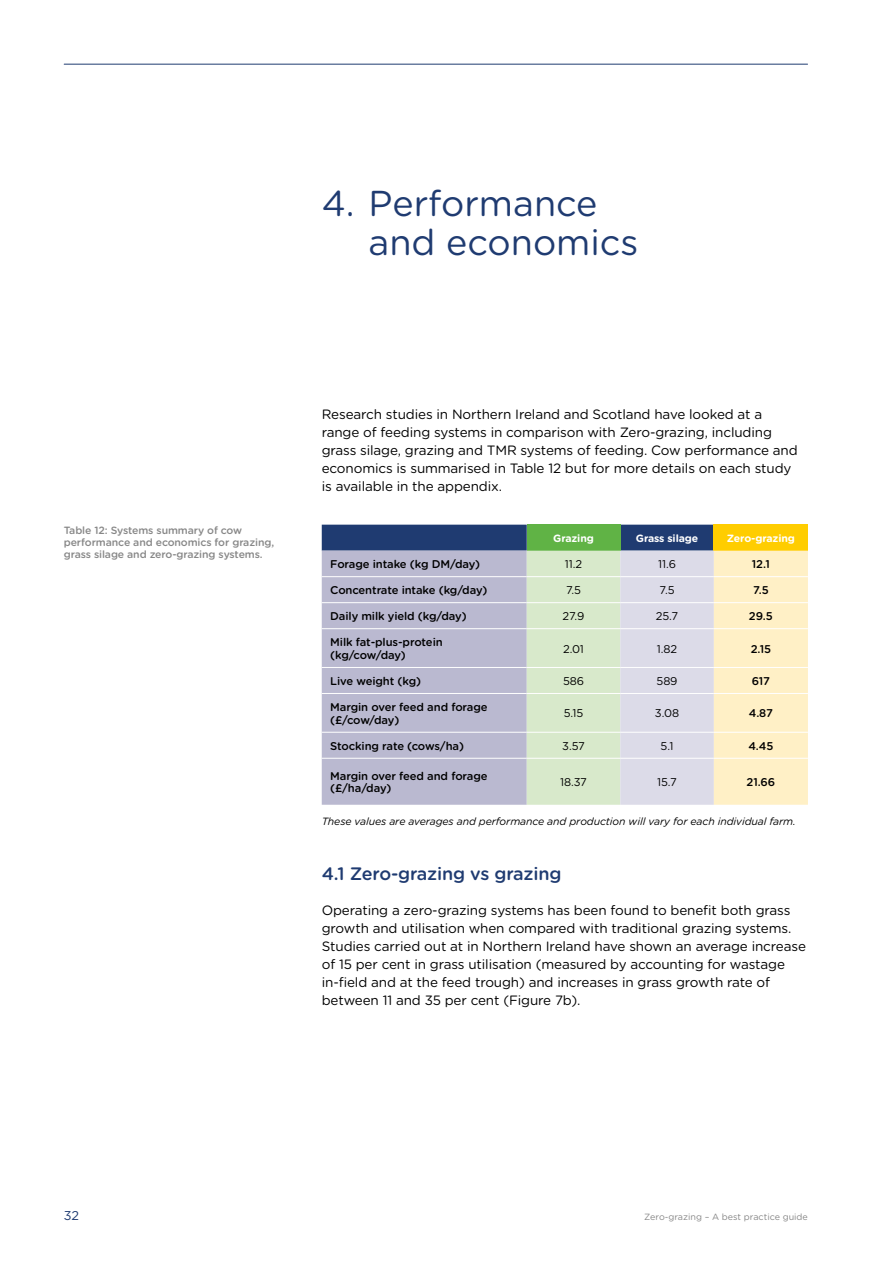
<style>
.page{position:relative;width:893px;height:1263px;background:#fff}
.page>*{position:absolute;margin:0;border:0;box-sizing:border-box;transform-origin:0 0}
.t1{font:36px/39px "Gotham Rounded";color:#1f3b71}
.t2{font:500 18px "Gotham Rounded";letter-spacing:-.01em;color:#1f3b71}
.t3{font:13.5px/18px "Gotham Rounded";letter-spacing:-.01em;color:#000}
.t4{font:12.75px "Gotham Rounded";color:#1f3b71}
.t5{font:500 11.25px/12.8px "Gotham Rounded";letter-spacing:-.01em;color:#000}
.t6{font:11.25px "Gotham Rounded";letter-spacing:-.01em;color:#000}
.t7{font:500 10.5px/12px "Gotham Rounded";letter-spacing:-.01em;color:#878787}
.t8{font:italic 10.5px "Gotham Rounded";letter-spacing:-.01em;color:#000}
.t9{font:700 10.5px "Gotham Rounded";letter-spacing:-.01em;color:#fff}
.t10{font:9px "Gotham Rounded";color:#878787}
</style>
<div class="page">
<hr style="left:64px;top:64px;width:743px;height:1px;background:#1f3b71">
<svg style="left:322px;top:525px;width:486px;height:280px;background:#c8cac6"></svg>
<hr style="left:322px;top:576px;width:205px;height:1px;background:#fff">
<hr style="left:527px;top:576px;width:93px;height:1px;background:#fff">
<hr style="left:620px;top:576px;width:94px;height:1px;background:#fff">
<hr style="left:714px;top:576px;width:94px;height:1px;background:#fff">
<hr style="left:322px;top:602px;width:205px;height:1px;background:#fff">
<hr style="left:527px;top:602px;width:93px;height:1px;background:#fff">
<hr style="left:620px;top:602px;width:94px;height:1px;background:#fff">
<hr style="left:714px;top:602px;width:94px;height:1px;background:#fff">
<hr style="left:322px;top:628px;width:205px;height:1px;background:#fff">
<hr style="left:527px;top:628px;width:93px;height:1px;background:#fff">
<hr style="left:620px;top:628px;width:94px;height:1px;background:#fff">
<hr style="left:714px;top:628px;width:94px;height:1px;background:#fff">
<hr style="left:322px;top:667px;width:205px;height:1px;background:#fff">
<hr style="left:527px;top:667px;width:93px;height:1px;background:#fff">
<hr style="left:620px;top:667px;width:94px;height:1px;background:#fff">
<hr style="left:714px;top:667px;width:94px;height:1px;background:#fff">
<hr style="left:322px;top:693px;width:205px;height:1px;background:#fff">
<hr style="left:527px;top:693px;width:93px;height:1px;background:#fff">
<hr style="left:620px;top:693px;width:94px;height:1px;background:#fff">
<hr style="left:714px;top:693px;width:94px;height:1px;background:#fff">
<hr style="left:322px;top:732px;width:205px;height:1px;background:#fff">
<hr style="left:527px;top:732px;width:93px;height:1px;background:#fff">
<hr style="left:620px;top:732px;width:94px;height:1px;background:#fff">
<hr style="left:714px;top:732px;width:94px;height:1px;background:#fff">
<hr style="left:322px;top:758px;width:205px;height:1px;background:#fff">
<hr style="left:527px;top:758px;width:93px;height:1px;background:#fff">
<hr style="left:620px;top:758px;width:94px;height:1px;background:#fff">
<hr style="left:714px;top:758px;width:94px;height:1px;background:#fff">
<h1 class="t1" style="left:368px;top:182px;width:271px;text-indent:-47px">4. Performance and economics</h1>
<p class="t7" style="left:64px;top:523px;width:212px">Table 12: Systems summary of cow performance and economics for grazing, grass silage and zero-grazing systems.</p>
<p class="t3" style="left:322px;top:405px;width:477px">Research studies in Northern Ireland and Scotland have looked at a range of feeding systems in comparison with Zero-grazing, including grass silage, grazing and TMR systems of feeding. Cow performance and economics is summarised in Table 12 but for more details on each study is available in the appendix.</p>
<p class="t9" style="left:553px;top:530px;width:42px">Grazing</p>
<p class="t9" style="left:636px;top:530px;width:64px">Grass silage</p>
<p class="t9" style="left:727px;top:530px;width:70px">Zero-grazing</p>
<p class="t5" style="left:330px;top:557px;width:151px">Forage intake (kg DM/day)</p>
<p class="t6" style="left:565px;top:556px;width:19px">11.2</p>
<p class="t6" style="left:658px;top:556px;width:19px">11.6</p>
<p class="t5" style="left:752px;top:557px;width:19px">12.1</p>
<p class="t5" style="left:330px;top:583px;width:159px">Concentrate intake (kg/day)</p>
<p class="t6" style="left:566px;top:582px;width:16px">7.5</p>
<p class="t6" style="left:660px;top:582px;width:16px">7.5</p>
<p class="t5" style="left:753px;top:583px;width:17px">7.5</p>
<p class="t5" style="left:330px;top:609px;width:138px">Daily milk yield (kg/day)</p>
<p class="t6" style="left:563px;top:608px;width:23px">27.9</p>
<p class="t6" style="left:656px;top:608px;width:24px">25.7</p>
<p class="t5" style="left:749px;top:609px;width:25px">29.5</p>
<p class="t5" style="left:330px;top:635px;width:114px">Milk fat-plus-protein (kg/cow/day)</p>
<p class="t6" style="left:563px;top:641px;width:22px">2.01</p>
<p class="t6" style="left:657px;top:641px;width:22px">1.82</p>
<p class="t5" style="left:751px;top:642px;width:22px">2.15</p>
<p class="t5" style="left:330px;top:674px;width:92px">Live weight (kg)</p>
<p class="t6" style="left:563px;top:673px;width:23px">586</p>
<p class="t6" style="left:657px;top:673px;width:22px">589</p>
<p class="t5" style="left:752px;top:674px;width:20px">617</p>
<p class="t5" style="left:330px;top:700px;width:159px">Margin over feed and forage (£/cow/day)</p>
<p class="t6" style="left:564px;top:706px;width:21px">5.15</p>
<p class="t6" style="left:655px;top:706px;width:26px">3.08</p>
<p class="t5" style="left:749px;top:706px;width:26px">4.87</p>
<p class="t5" style="left:330px;top:739px;width:135px">Stocking rate (cows/ha)</p>
<p class="t6" style="left:562px;top:738px;width:24px">3.57</p>
<p class="t6" style="left:661px;top:738px;width:14px">5.1</p>
<p class="t5" style="left:748px;top:739px;width:27px">4.45</p>
<p class="t5" style="left:330px;top:769px;width:159px">Margin over feed and forage (£/ha/day)</p>
<p class="t6" style="left:560px;top:774px;width:28px">18.37</p>
<p class="t6" style="left:657px;top:774px;width:21px">15.7</p>
<p class="t5" style="left:746px;top:775px;width:30px">21.66</p>
<p class="t8" style="left:322px;top:814px;width:476px">These values are averages and performance and production will vary for each individual farm.</p>
<h2 class="t2" style="left:322px;top:861px;width:241px">4.1 Zero-grazing vs grazing</h2>
<p class="t3" style="left:322px;top:901px;width:486px">Operating a zero-grazing systems has been found to benefit both grass growth and utilisation when compared with traditional grazing systems.<br>Studies carried out at in Northern Ireland have shown an average increase of 15 per cent in grass utilisation (measured by accounting for wastage in-field and at the feed trough) and increases in grass growth rate of between 11 and 35 per cent (Figure 7b).</p>
<p class="t4" style="left:64px;top:1207px;width:17px">32</p>
<p class="t10" style="left:644px;top:1211px;width:165px">Zero-grazing – A best practice guide</p>
</div>
